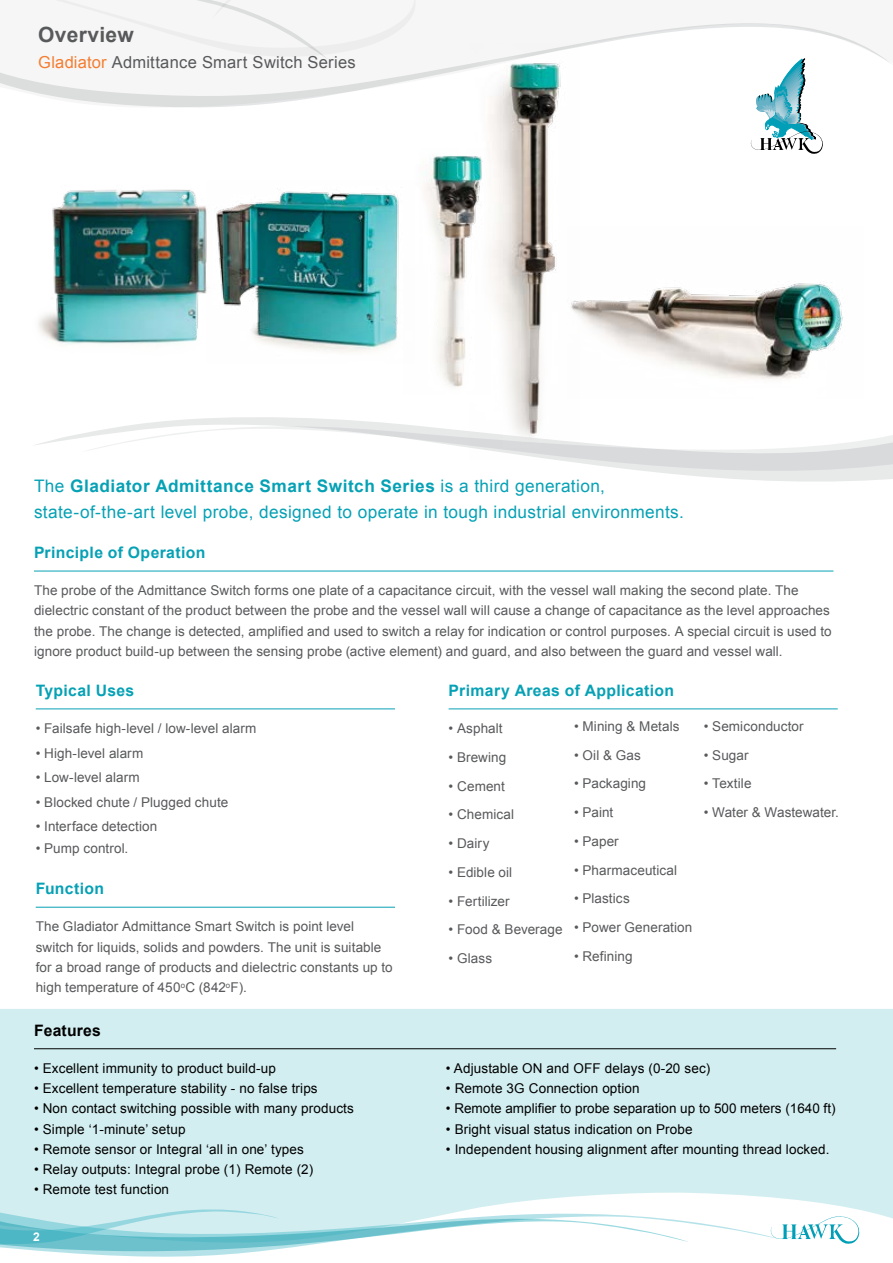
<style>
.page{position:relative;width:893px;height:1263px;background:#fff}
.page>*{position:absolute;margin:0;border:0;box-sizing:border-box;transform-origin:0 0}
.t1{font:700 21px "Arial";letter-spacing:.015em;color:#58595b}
.t2{font:17.25px/25.5px "Arial";letter-spacing:.02em;color:#06a1b5}
.t3{font:16.5px "Arial";letter-spacing:.015em;color:#58595b}
.t4{font:700 15.75px "Arial";letter-spacing:.02em;color:#06a1b5}
.t5{font:700 15.75px "Arial";letter-spacing:.01em;color:#000}
.t6{font:13.5px/20.2px "Arial";letter-spacing:.005em;color:#58595b}
.t7{font:13.5px "Arial";letter-spacing:.01em;color:#000}
.t8{font:700 12px "Arial";color:#fff}
.s1{color:#f47d30}
.s2{font-weight:700}
</style>
<div class="page">
<svg style="left:0;top:23px;width:890px;height:85px"></svg>
<svg style="left:0;top:0;width:433px;height:62px"></svg>
<svg style="left:751px;top:58px;width:72px;height:96px"></svg>
<svg style="left:43px;top:1251px;width:218px;height:6px"></svg>
<svg style="left:0;top:1009px;width:893px;height:242px;background:#d3edf0"></svg>
<hr style="left:34px;top:571px;width:799px;height:1px;background:#06a1b5">
<hr style="left:36px;top:708px;width:359px;height:1px;background:#06a1b5">
<hr style="left:36px;top:907px;width:359px;height:1px;background:#06a1b5">
<hr style="left:449px;top:708px;width:389px;height:1px;background:#06a1b5">
<img style="left:38px;top:189px;width:169px;height:155px">
<img style="left:216px;top:188px;width:183px;height:164px">
<svg style="left:82px;top:417px;width:811px;height:65px"></svg>
<hr style="left:34px;top:1048px;width:802px;height:1px;background:#000">
<img style="left:469px;top:44px;width:111px;height:416px">
<img style="left:425px;top:148px;width:65px;height:246px">
<img style="left:568px;top:227px;width:275px;height:171px">
<svg style="left:771px;top:1214px;width:88px;height:30px"></svg>
<h1 class="t1" style="left:38px;top:21px;width:97px">Overview</h1>
<p class="t3" style="left:38px;top:52px;width:319px"><span class="s1">Gladiator</span> Admittance Smart Switch Series</p>
<p class="t2" style="left:34px;top:473px;width:651px">The <span class="s2">Gladiator Admittance Smart Switch Series</span> is a third generation, state-of-the-art level probe, designed to operate in tough industrial environments.</p>
<p class="t4" style="left:34px;top:542px;width:173px">Principle of Operation</p>
<p class="t6" style="left:34px;top:580px;width:799px">The probe of the Admittance Switch forms one plate of a capacitance circuit, with the vessel wall making the second plate. The dielectric constant of the product between the probe and the vessel wall will cause a change of capacitance as the level approaches the probe. The change is detected, amplified and used to switch a relay for indication or control purposes. A special circuit is used to ignore product build-up between the sensing probe (active element) and guard, and also between the guard and vessel wall.</p>
<p class="t4" style="left:36px;top:680px;width:100px">Typical Uses</p>
<p class="t6" style="left:36px;top:718px;width:222px">• Failsafe high-level / low-level alarm</p>
<p class="t6" style="left:36px;top:743px;width:109px">• High-level alarm</p>
<p class="t6" style="left:36px;top:767px;width:106px">• Low-level alarm</p>
<p class="t6" style="left:36px;top:792px;width:194px">• Blocked chute / Plugged chute</p>
<p class="t6" style="left:36px;top:816px;width:123px">• Interface detection</p>
<p class="t6" style="left:36px;top:838px;width:94px">• Pump control.</p>
<p class="t4" style="left:36px;top:878px;width:70px">Function</p>
<p class="t6" style="left:36px;top:916px;width:359px">The Gladiator Admittance Smart Switch is point level switch for liquids, solids and powders. The unit is suitable for a broad range of products and dielectric constants up to high temperature of 450<sup>o</sup>C (842<sup>o</sup>F).</p>
<p class="t4" style="left:449px;top:680px;width:227px">Primary Areas of Application</p>
<p class="t6" style="left:449px;top:718px;width:56px">• Asphalt</p>
<p class="t6" style="left:449px;top:747px;width:59px">• Brewing</p>
<p class="t6" style="left:449px;top:776px;width:58px">• Cement</p>
<p class="t6" style="left:449px;top:804px;width:67px">• Chemical</p>
<p class="t6" style="left:449px;top:833px;width:42px">• Dairy</p>
<p class="t6" style="left:449px;top:862px;width:65px">• Edible oil</p>
<p class="t6" style="left:449px;top:891px;width:63px">• Fertilizer</p>
<p class="t6" style="left:449px;top:920px;width:116px">• Food &amp; Beverage</p>
<p class="t6" style="left:449px;top:948px;width:45px">• Glass</p>
<p class="t6" style="left:704px;top:716px;width:101px">• Semiconductor</p>
<p class="t6" style="left:704px;top:745px;width:46px">• Sugar</p>
<p class="t6" style="left:704px;top:774px;width:49px">• Textile</p>
<p class="t6" style="left:704px;top:802px;width:137px">• Water &amp; Wastewater.</p>
<p class="t6" style="left:574px;top:716px;width:107px">• Mining &amp; Metals</p>
<p class="t6" style="left:574px;top:745px;width:68px">• Oil &amp; Gas</p>
<p class="t6" style="left:574px;top:774px;width:74px">• Packaging</p>
<p class="t6" style="left:574px;top:802px;width:41px">• Paint</p>
<p class="t6" style="left:574px;top:831px;width:46px">• Paper</p>
<p class="t6" style="left:574px;top:860px;width:105px">• Pharmaceutical</p>
<p class="t6" style="left:574px;top:889px;width:57px">• Plastics</p>
<p class="t6" style="left:574px;top:917px;width:120px">• Power Generation</p>
<p class="t6" style="left:574px;top:946px;width:60px">• Refining</p>
<p class="t5" style="left:34px;top:1019px;width:68px">Features</p>
<p class="t7" style="left:34px;top:1059px;width:243px">• Excellent immunity to product build-up</p>
<p class="t7" style="left:34px;top:1079px;width:285px">• Excellent temperature stability - no false trips</p>
<p class="t7" style="left:34px;top:1100px;width:321px">• Non contact switching possible with many products</p>
<p class="t7" style="left:34px;top:1120px;width:153px">• Simple ‘1-minute’ setup</p>
<p class="t7" style="left:34px;top:1140px;width:271px">• Remote sensor or Integral ‘all in one’ types</p>
<p class="t7" style="left:34px;top:1160px;width:281px">• Relay outputs: Integral probe (1) Remote (2)</p>
<p class="t7" style="left:34px;top:1181px;width:137px">• Remote test function</p>
<p class="t8" style="left:33px;top:1229px;width:8px">2</p>
<p class="t7" style="left:446px;top:1059px;width:266px">• Adjustable ON and OFF delays (0-20 sec)</p>
<p class="t7" style="left:446px;top:1079px;width:195px">• Remote 3G Connection option</p>
<p class="t7" style="left:446px;top:1100px;width:391px">• Remote amplifier to probe separation up to 500 meters (1640 ft)</p>
<p class="t7" style="left:446px;top:1120px;width:248px">• Bright visual status indication on Probe</p>
<p class="t7" style="left:446px;top:1140px;width:385px">• Independent housing alignment after mounting thread locked.</p>
</div>
